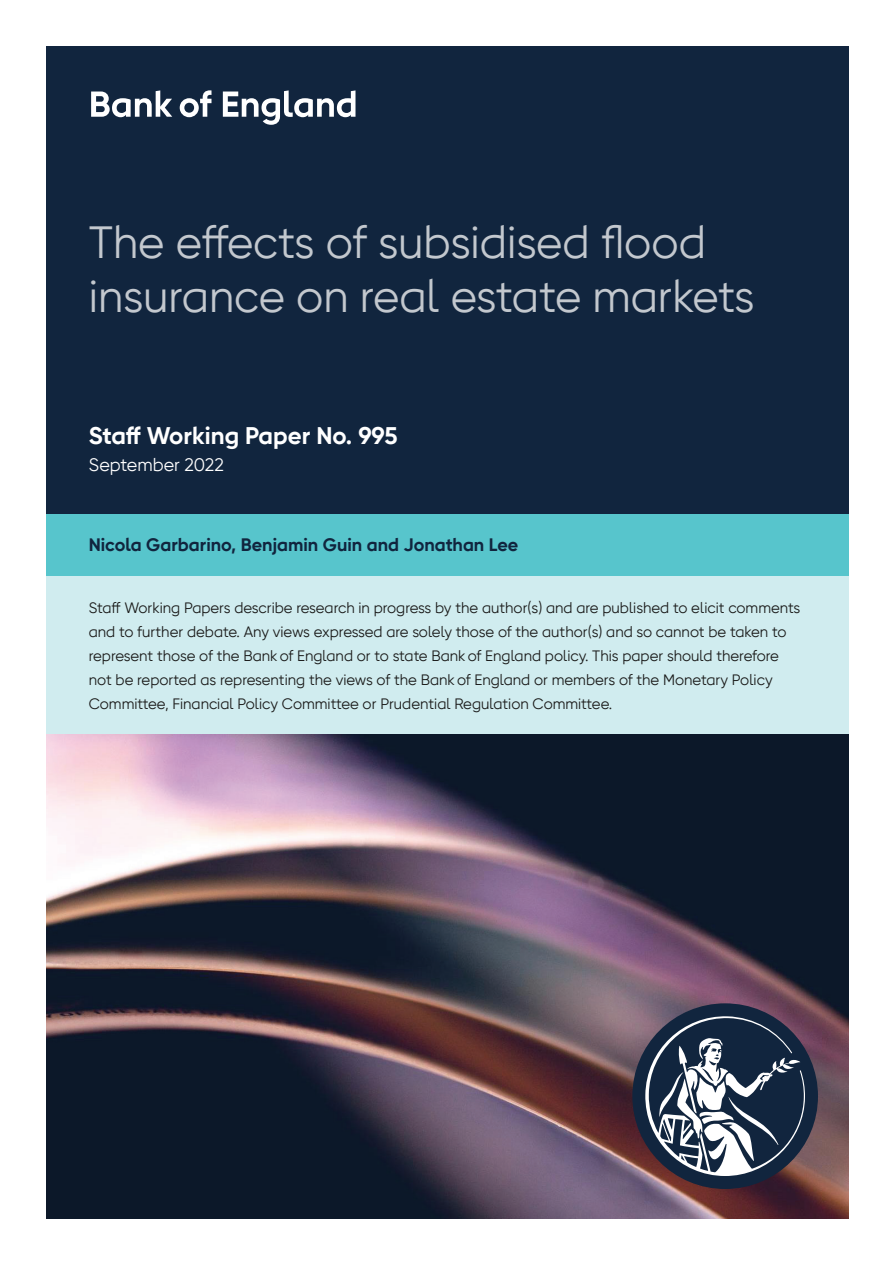
<style>
.page{position:relative;width:893px;height:1263px;background:#fff}
.page>*{position:absolute;margin:0;border:0;box-sizing:border-box;transform-origin:0 0}
.t1{font:45px/54px "Gilroy For BOE";color:#c3c8ce}
.t2{font:700 24px "Gilroy For BOE";color:#fff}
.t3{font:700 18px "Gilroy For BOE";color:#11253e}
.t4{font:18px "Gilroy For BOE";color:#fff}
.t5{font:15px/24px "Gilroy For BOE";color:#1a1a19}
</style>
<div class="page">
<img style="left:46px;top:733px;width:803px;height:486px">
<div style="left:46px;top:46px;width:803px;height:468px;background:#11253e"></div>
<div style="left:632px;top:1003px;width:186px;height:186px;background:#11253e;border-radius:50%"></div>
<svg style="left:644px;top:1015px;width:161px;height:161px"></svg>
<svg style="left:91px;top:90px;width:81px;height:27px"></svg>
<svg style="left:180px;top:90px;width:31px;height:27px"></svg>
<svg style="left:223px;top:90px;width:132px;height:35px"></svg>
<div style="left:46px;top:555px;width:803px;height:178px;background:#d0ecef"></div>
<div style="left:46px;top:514px;width:803px;height:62px;background:#57c5cc"></div>
<h1 class="t1" style="left:89px;top:215px;width:667px">The effects of subsidised flood insurance on real estate markets</h1>
<h2 class="t2" style="left:89px;top:422px;width:310px">Staff Working Paper No. 995</h2>
<p class="t4" style="left:89px;top:455px;width:137px">September 2022</p>
<p class="t3" style="left:89px;top:534px;width:431px">Nicola Garbarino, Benjamin Guin and Jonathan Lee</p>
<p class="t5" style="left:89px;top:596px;width:713px">Staff Working Papers describe research in progress by the author(s) and are published to elicit comments and to further debate. Any views expressed are solely those of the author(s) and so cannot be taken to represent those of the Bank of England or to state Bank of England policy. This paper should therefore not be reported as representing the views of the Bank of England or members of the Monetary Policy Committee, Financial Policy Committee or Prudential Regulation Committee.</p>
</div>
